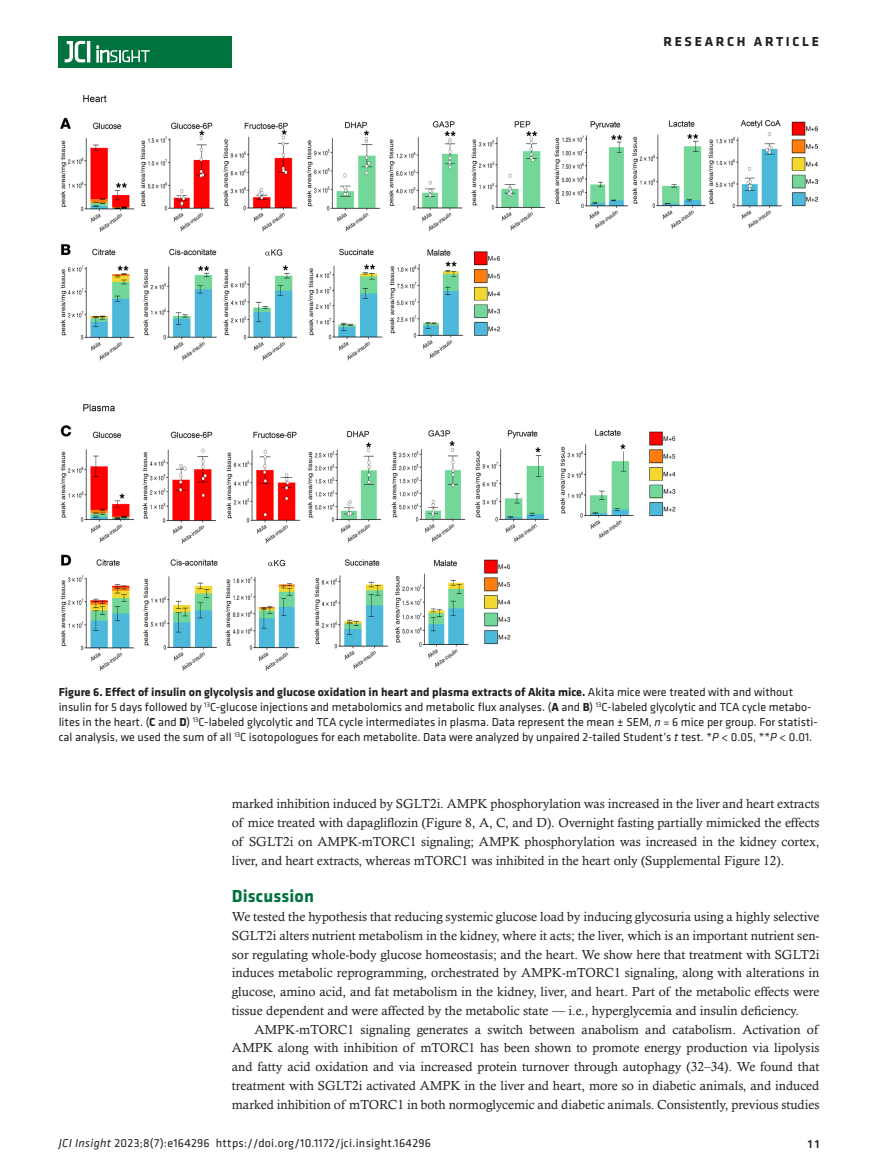
<style>
.page{position:relative;width:878px;height:1175px;background:#fff}
.page>*{position:absolute;margin:0;border:0;box-sizing:border-box;transform-origin:0 0}
.t1{font:700 18px "Klavika";letter-spacing:.01em;color:#00723e}
.t2{font:700 13.5px "Klavika Basic";letter-spacing:.2em;color:#231f20}
.t3{font:13.2px/18.8px "Calisto MT Std";color:#231f20;text-align:justify}
.t4{font:12px/15px "Klavika Basic";color:#231f20}
.t5{font:12px "Klavika Basic";letter-spacing:.025em;color:#231f20}
.t6{font:500 12px "Klavika Basic";color:#231f20}
.s1{font-weight:700}
.s2{font-style:italic}
</style>
<div class="page">
<div style="left:59px;top:36px;width:173px;height:31px;background:#00723e"></div>
<hr style="left:87px;top:41px;width:3px;height:21px;background:#fff">
<svg style="left:64px;top:41px;width:21px;height:22px"></svg>
<svg style="left:97px;top:46px;width:53px;height:16px"></svg>
<img style="left:61px;top:96px;width:756px;height:574px">
<p class="t2" style="left:663px;top:32px;width:157px">RESEARCH ARTICLE</p>
<p class="t4" style="left:59px;top:684px;width:760px"><span class="s1">Figure 6. Effect of insulin on glycolysis and glucose oxidation in heart and plasma extracts of Akita mice.</span> Akita mice were treated with and without insulin for 5 days followed by <sup>13</sup>C-glucose injections and metabolomics and metabolic flux analyses. (<span class="s1">A</span> and <span class="s1">B</span>) <sup>13</sup>C-labeled glycolytic and TCA cycle metabo&shy;lites in the heart. (<span class="s1">C</span> and <span class="s1">D</span>) <sup>13</sup>C-labeled glycolytic and TCA cycle intermediates in plasma. Data represent the mean ± SEM, <span class="s2">n</span> = 6 mice per group. For statisti&shy;cal analysis, we used the sum of all <sup>13</sup>C isotopologues for each metabolite. Data were analyzed by unpaired 2-tailed Student’s <span class="s2">t</span> test. *<span class="s2">P</span> &lt; 0.05, **<span class="s2">P</span> &lt; 0.01.</p>
<p class="t3" style="left:232px;top:794px;width:589px">marked inhibition induced by SGLT2i. AMPK phosphorylation was increased in the liver and heart extracts of mice treated with dapagliflozin (Figure 8, A, C, and D). Overnight fasting partially mimicked the effects of SGLT2i on AMPK-mTORC1 signaling; AMPK phosphorylation was increased in the kidney cortex, liver, and heart extracts, whereas mTORC1 was inhibited in the heart only (Supplemental Figure 12).</p>
<h1 class="t1" style="left:232px;top:883px;width:84px">Discussion</h1>
<p class="t3" style="left:232px;top:907px;width:589px">We tested the hypothesis that reducing systemic glucose load by inducing glycosuria using a highly selective SGLT2i alters nutrient metabolism in the kidney, where it acts; the liver, which is an important nutrient sen&shy;sor regulating whole-body glucose homeostasis; and the heart. We show here that treatment with SGLT2i induces metabolic reprogramming, orchestrated by AMPK-mTORC1 signaling, along with alterations in glucose, amino acid, and fat metabolism in the kidney, liver, and heart. Part of the metabolic effects were tissue dependent and were affected by the metabolic state — i.e., hyperglycemia and insulin deficiency.</p>
<p class="t3" style="left:232px;top:1019px;width:589px;text-indent:22px">AMPK-mTORC1 signaling generates a switch between anabolism and catabolism. Activation of AMPK along with inhibition of mTORC1 has been shown to promote energy production via lipolysis and fatty acid oxidation and via increased protein turnover through autophagy (32–34). We found that treatment with SGLT2i activated AMPK in the liver and heart, more so in diabetic animals, and induced marked inhibition of mTORC1 in both normoglycemic and diabetic animals. Consistently, previous studies</p>
<p class="t5" style="left:59px;top:1135px;width:373px"><span class="s2">JCI Insight</span> 2023;8(7):e164296 https://doi.org/10.1172/jci.insight.164296</p>
<p class="t6" style="left:807px;top:1135px;width:13px">11</p>
</div>
